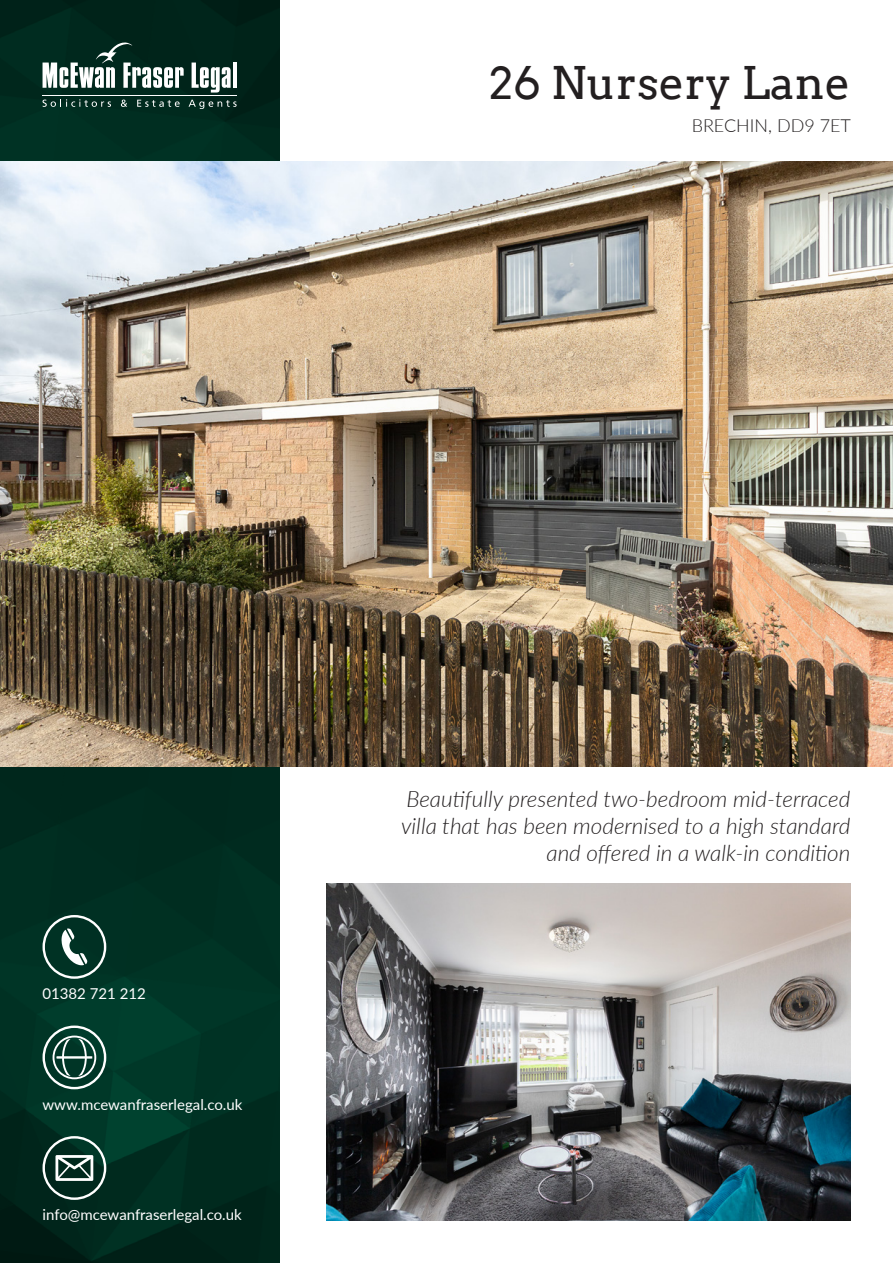
<style>
.page{position:relative;width:893px;height:1263px;background:#fff}
.page>*{position:absolute;margin:0;border:0;box-sizing:border-box;transform-origin:0 0}
.t1{font:45px "Arvo";color:#231f20}
.t2{font:italic 300 22.5px/27px "Lato";color:#231f20;text-align:right}
.t3{font:300 18px "Lato";color:#231f20}
.t4{font:15px "Lato";color:#fff}
</style>
<div class="page">
<img style="left:0;top:0;width:279px;height:1263px">
<img style="left:0;top:162px;width:893px;height:605px">
<svg style="left:43px;top:43px;width:141px;height:45px"></svg>
<svg style="left:192px;top:63px;width:39px;height:30px"></svg>
<hr style="left:233px;top:63px;width:4px;height:25px;background:#fff">
<hr style="left:43px;top:95px;width:194px;height:1px;background:#fff">
<svg style="left:43px;top:99px;width:68px;height:8px"></svg>
<svg style="left:121px;top:100px;width:6px;height:7px"></svg>
<svg style="left:137px;top:100px;width:43px;height:7px"></svg>
<svg style="left:189px;top:100px;width:48px;height:9px"></svg>
<img style="left:326px;top:883px;width:524px;height:337px">
<svg style="left:43px;top:915px;width:63px;height:64px;background:#335a4f"></svg>
<svg style="left:43px;top:1025px;width:63px;height:64px;background:#3a6559"></svg>
<svg style="left:43px;top:1136px;width:63px;height:64px;background:#3a5b52"></svg>
<h1 class="t1" style="left:489px;top:55px;width:363px">26 Nursery Lane</h1>
<p class="t3" style="left:692px;top:113px;width:161px">BRECHIN, DD9 7ET</p>
<p class="t4" style="left:43px;top:983px;width:105px">01382 721 212</p>
<p class="t4" style="left:43px;top:1094px;width:201px">www.mcewanfraserlegal.co.uk</p>
<p class="t4" style="left:43px;top:1204px;width:201px">info@mcewanfraserlegal.co.uk</p>
<p class="t2" style="left:401px;top:785px;width:451px">Beautifully presented two-bedroom mid-terraced villa that has been modernised to a high standard and offered in a walk-in condition</p>
</div>
